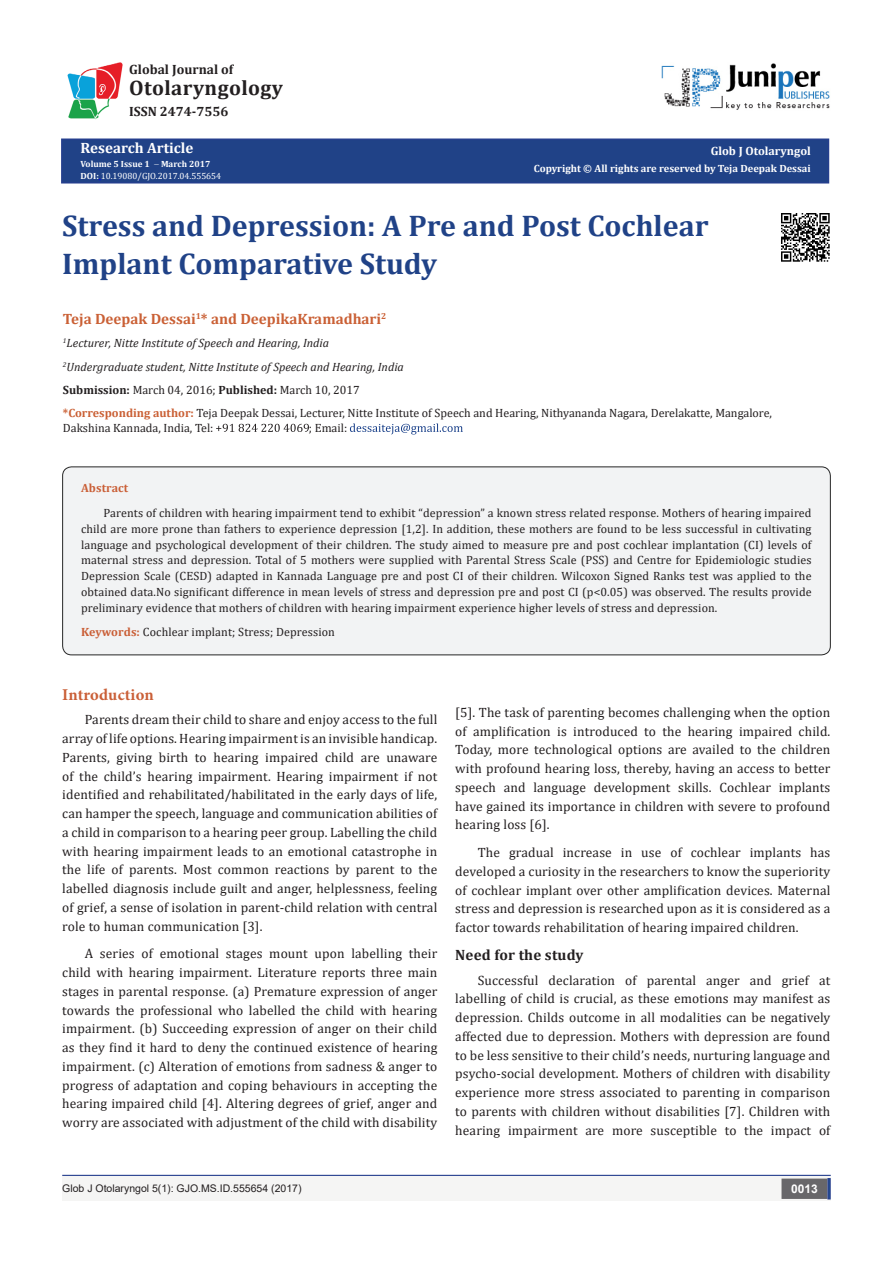
<style>
.page{position:relative;width:893px;height:1263px;background:#fff}
.page>*{position:absolute;margin:0;border:0;box-sizing:border-box;transform-origin:0 0}
.t1{font:700 30px "Cambria";color:#204287}
.t2{font:700 21px "Cambria";letter-spacing:.02em;color:#231f20}
.No_Spacing{font:700 16.5px "Minion Pro";letter-spacing:.005em;color:#ca5f37}
.t3{font:700 15px "Cambria";color:#ca6035}
.t4{font:700 15px "Cambria";color:#fff}
.No_Spacing-2{font:700 15px "Cambria";letter-spacing:.01em;color:#231f20}
.No_Spacing-3{font:13.5px/18.8px "Cambria";letter-spacing:.01em;color:#231f20;text-align:justify}
.t5{font:700 13.5px "Cambria";color:#231f20}
.t6{font:12px/15.8px "Cambria";color:#231f20}
.t7{font:italic 12px "Cambria";color:#231f20}
.t8{font:700 12px "Cambria";color:#fff}
.t9{font:700 12px "Cambria";letter-spacing:.01em;color:#ca5f37}
.t10{font:700 12px "Arial";color:#fff}
.t11{font:700 10.5px "Cambria";color:#fff}
.t12{font:10.5px "Arial";color:#231f20}
.t13{font:9px "Cambria";color:#fff}
.t14{font:700 9px "Cambria";color:#fff}
.s1{font-weight:700}
.s2{font-weight:700;color:#ca6035}
.s3{font-weight:700;color:#ca5f37}
</style>
<div class="page">
<div style="left:62px;top:139px;width:766px;height:44px;background:#204287"></div>
<div style="left:61px;top:138px;width:768px;height:45px;border:2px solid #253f8e"></div>
<svg style="left:216px;top:424px;width:93px;height:8px"></svg>
<svg style="left:350px;top:423px;width:113px;height:11px"></svg>
<div style="left:62px;top:1175px;width:494px;height:26px;background:#f5f5f4"></div>
<div style="left:510px;top:1175px;width:321px;height:26px;background:#f5f5f4"></div>
<div style="left:782px;top:1179px;width:45px;height:19px;background:#68676a"></div>
<div style="left:781px;top:1178px;width:46px;height:21px;border:2px solid #68676a"></div>
<svg style="left:827px;top:1178px;width:4px;height:21px"></svg>
<img style="left:662px;top:63px;width:168px;height:47px">
<img style="left:67px;top:62px;width:56px;height:58px">
<hr style="left:62px;top:1175px;width:769px;height:1px;background:#253f8e">
<div style="left:63px;top:467px;width:767px;height:188px;background:#f2f3f4;border-radius:9px"></div>
<div style="left:62px;top:466px;width:769px;height:189px;border:1px solid #262626;border-radius:9px"></div>
<img style="left:781px;top:213px;width:49px;height:49px">
<p class="t5" style="left:129px;top:60px;width:105px">Global Journal of</p>
<p class="t2" style="left:129px;top:73px;width:155px">Otolaryngology</p>
<p class="t5" style="left:129px;top:102px;width:101px">ISSN 2474-7556</p>
<p class="t4" style="left:81px;top:137px;width:114px">Research Article</p>
<p class="t14" style="left:81px;top:157px;width:131px">Volume 5 Issue 1 March 2017</p>
<p class="t13" style="left:81px;top:171px;width:142px"><span class="s1">DOI:</span> 10.19080/GJO.2017.04.555654</p>
<p class="t8" style="left:711px;top:142px;width:102px">Glob J Otolaryngol</p>
<p class="t11" style="left:534px;top:161px;width:279px">Copyright © All rights are reserved by Teja Deepak Dessai</p>
<p class="t1" style="left:62px;top:205px;width:648px">Stress and Depression: A Pre and Post Cochlear</p>
<p class="t1" style="left:62px;top:243px;width:376px">Implant Comparative Study</p>
<p class="t3" style="left:63px;top:308px;width:325px">Teja Deepak Dessai<sup>1</sup>* and DeepikaKramadhari<sup>2</sup></p>
<p class="t7" style="left:63px;top:335px;width:268px"><sup>1</sup>Lecturer, Nitte Institute of Speech and Hearing, India</p>
<p class="t7" style="left:63px;top:358px;width:342px"><sup>2</sup>Undergraduate student, Nitte Institute of Speech and Hearing, India</p>
<p class="t6" style="left:63px;top:382px;width:298px"><span class="s1">Submission:</span> March 04, 2016; <span class="s1">Published:</span> March 10, 2017</p>
<p class="t6" style="left:63px;top:406px;width:711px;line-height:14.4px"><span class="s2">*Corresponding author:</span> Teja Deepak Dessai, Lecturer, Nitte Institute of Speech and Hearing, Nithyananda Nagara, Derelakatte, Mangalore,<br>Dakshina Kannada, India, Tel:</p>
<p class="t6" style="left:309px;top:420px;width:40px">; Email:</p>
<p class="t9" style="left:81px;top:480px;width:49px">Abstract</p>
<p class="t6" style="left:81px;top:505px;width:732px;text-align:justify;text-indent:22px">Parents of children with hearing impairment tend to exhibit “depression” a known stress related response. Mothers of hearing impaired child are more prone than fathers to experience depression [1,2]. In addition, these mothers are found to be less successful in cultivating language and psychological development of their children. The study aimed to measure pre and post cochlear implantation (CI) levels of maternal stress and depression. Total of 5 mothers were supplied with Parental Stress Scale (PSS) and Centre for Epidemiologic studies Depression Scale (CESD) adapted in Kannada Language pre and post CI of their children. Wilcoxon Signed Ranks test was applied to the obtained data.No significant difference in mean levels of stress and depression pre and post CI (p&lt;0.05) was observed. The results provide preliminary evidence that mothers of children with hearing impairment experience higher levels of stress and depression.</p>
<p class="t6" style="left:81px;top:624px;width:255px"><span class="s3">Keywords:</span> Cochlear implant; Stress; Depression</p>
<p class="No_Spacing" style="left:62px;top:683px;width:93px">Introduction</p>
<p class="No_Spacing-3" style="left:62px;top:710px;width:377px;text-indent:22px">Parents dream their child to share and enjoy access to the full array of life options. Hearing impairment is an invisible handicap.<br>Parents, giving birth to hearing impaired child are unaware of the child’s hearing impairment. Hearing impairment if not identified and rehabilitated/habilitated in the early days of life, can hamper the speech, language and communication abilities of a child in comparison to a hearing peer group. Labelling the child with hearing impairment leads to an emotional catastrophe in the life of parents. Most common reactions by parent to the labelled diagnosis include guilt and anger, helplessness, feeling of grief, a sense of isolation in parent-child relation with central role to human communication [3].</p>
<p class="No_Spacing-3" style="left:62px;top:944px;width:377px;text-indent:22px">A series of emotional stages mount upon labelling their child with hearing impairment. Literature reports three main stages in parental response. (a) Premature expression of anger towards the professional who labelled the child with hearing impairment. (b) Succeeding expression of anger on their child as they find it hard to deny the continued existence of hearing impairment. (c) Alteration of emotions from sadness &amp; anger to progress of adaptation and coping behaviours in accepting the hearing impaired child [4]. Altering degrees of grief, anger and worry are associated with adjustment of the child with disability</p>
<p class="No_Spacing-3" style="left:455px;top:703px;width:377px">[5]. The task of parenting becomes challenging when the option of amplification is introduced to the hearing impaired child.<br>Today, more technological options are availed to the children with profound hearing loss, thereby, having an access to better speech and language development skills. Cochlear implants have gained its importance in children with severe to profound hearing loss [6].</p>
<p class="No_Spacing-3" style="left:455px;top:843px;width:377px;text-indent:22px">The gradual increase in use of cochlear implants has developed a curiosity in the researchers to know the superiority of cochlear implant over other amplification devices. Maternal stress and depression is researched upon as it is considered as a factor towards rehabilitation of hearing impaired children.</p>
<p class="No_Spacing-2" style="left:455px;top:944px;width:130px">Need for the study</p>
<p class="No_Spacing-3" style="left:455px;top:971px;width:377px;text-indent:22px">Successful declaration of parental anger and grief at labelling of child is crucial, as these emotions may manifest as depression. Childs outcome in all modalities can be negatively affected due to depression. Mothers with depression are found to be less sensitive to their child’s needs, nurturing language and psycho-social development. Mothers of children with disability experience more stress associated to parenting in comparison to parents with children without disabilities [7]. Children with hearing impairment are more susceptible to the impact of</p>
<p class="t12" style="left:62px;top:1181px;width:241px">Glob J Otolaryngol 5(1): GJO.MS.ID.555654 (2017)</p>
<p class="t10" style="left:791px;top:1180px;width:28px">0013</p>
</div>
